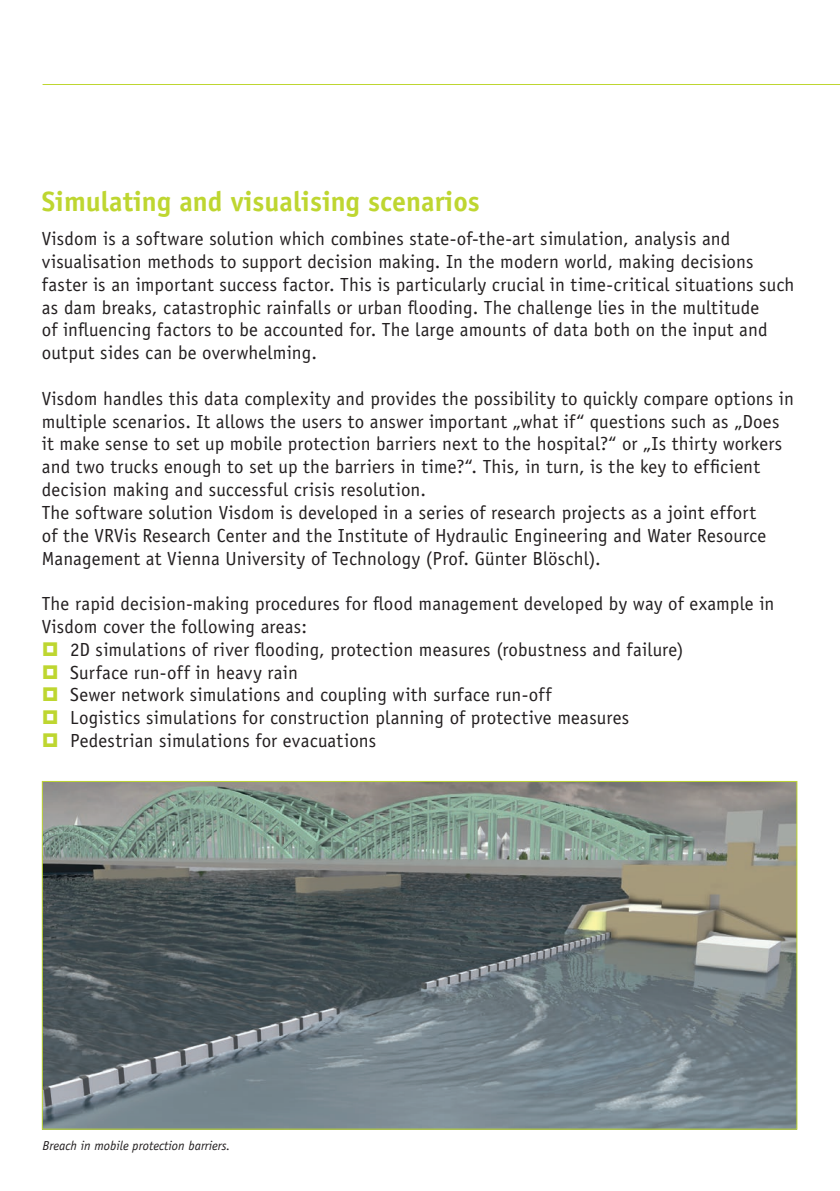
<style>
.page{position:relative;width:840px;height:1191px;background:#fff}
.page>*{position:absolute;margin:0;border:0;box-sizing:border-box;transform-origin:0 0}
.t1{font:700 28px "Officina Sans Std";color:#bed630}
.t2{font:19px/22.8px "Officina Sans Std";letter-spacing:.01em;color:#231f20}
.t3{font:italic 13px "Officina Sans Std";color:#231f20}
</style>
<div class="page">
<hr style="left:43px;top:84px;width:796px;height:1px;background:#bed630">
<img style="left:44px;top:783px;width:751px;height:344px">
<h1 class="t1" style="left:42px;top:184px;width:439px">Simulating and visualising scenarios</h1>
<p class="t2" style="left:42px;top:227px;width:753px">Visdom is a software solution which combines state-of-the-art simulation, analysis and visualisation methods to support decision making. In the modern world, making decisions faster is an important success factor. This is particularly crucial in time-critical situations such as dam breaks, catastrophic rainfalls or urban flooding. The challenge lies in the multitude<br>of influencing factors to be accounted for. The large amounts of data both on the input and output sides can be overwhelming.</p>
<p class="t2" style="left:42px;top:387px;width:753px">Visdom handles this data complexity and provides the possibility to quickly compare options in multiple scenarios. It allows the users to answer important „what if“ questions such as „Does it make sense to set up mobile protection barriers next to the hospital?“ or „Is thirty workers and two trucks enough to set up the barriers in time?“. This, in turn, is the key to efficient decision making and successful crisis resolution.<br>The software solution Visdom is developed in a series of research projects as a joint effort<br>of the VRVis Research Center and the Institute of Hydraulic Engineering and Water Resource Management at Vienna University of Technology (Prof. Günter Blöschl).</p>
<p class="t2" style="left:42px;top:592px;width:733px">The rapid decision-making procedures for flood management developed by way of example in</p>
<p class="t2" style="left:42px;top:615px;width:266px">Visdom cover the following areas:</p>
<p class="t2" style="left:70px;top:638px;width:614px">2D simulations of river flooding, protection measures (robustness and failure)</p>
<p class="t2" style="left:70px;top:660px;width:229px">Surface run-off in heavy rain</p>
<p class="t2" style="left:70px;top:683px;width:482px">Sewer network simulations and coupling with surface run-off</p>
<p class="t2" style="left:70px;top:706px;width:560px">Logistics simulations for construction planning of protective measures</p>
<p class="t2" style="left:70px;top:729px;width:307px">Pedestrian simulations for evacuations</p>
<p class="t3" style="left:43px;top:1138px;width:189px">Breach in mobile protection barriers.</p>
</div>
